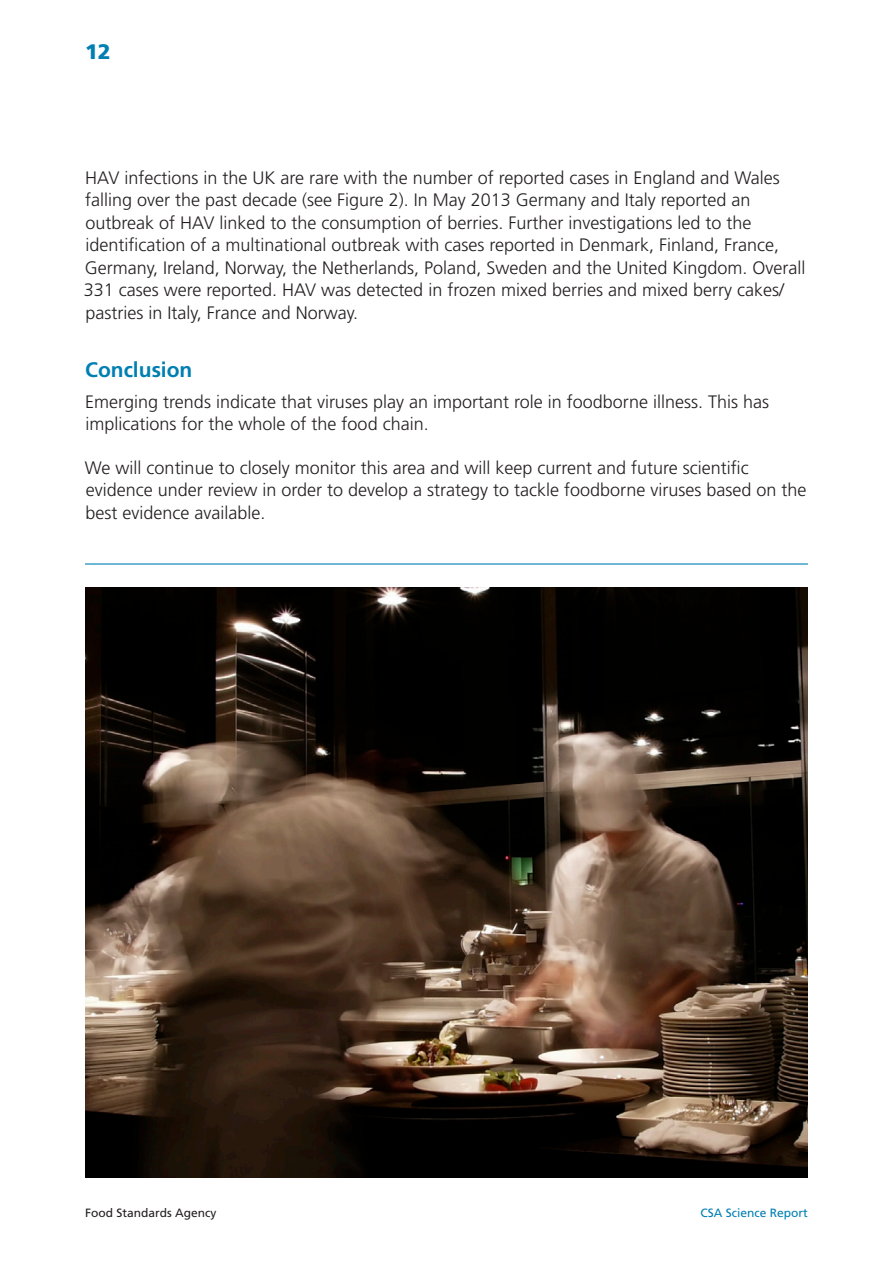
<style>
.page{position:relative;width:893px;height:1263px;background:#fff}
.page>*{position:absolute;margin:0;border:0;box-sizing:border-box;transform-origin:0 0}
.HEAD_2{font:700 21px "Frutiger";color:#007fb2}
.t1{font:900 21px "Frutiger";color:#007fb2}
.BODY_COPY{font:300 18px/22.5px "Frutiger";color:#231f20}
.t2{font:12px "Frutiger";color:#231f20}
.t3{font:12px "Frutiger";color:#007fb2}
</style>
<div class="page">
<img style="left:85px;top:587px;width:723px;height:591px">
<hr style="left:85px;top:563px;width:723px;height:2px;background:#007fb2">
<p class="t1" style="left:85px;top:39px;width:27px">12</p>
<p class="BODY_COPY" style="left:84px;top:166px;width:723px">HAV infections in the UK are rare with the number of reported cases in England and Wales falling over the past decade (see Figure 2). In May 2013 Germany and Italy reported an outbreak of HAV linked to the consumption of berries. Further investigations led to the identification of a multinational outbreak with cases reported in Denmark, Finland, France, Germany, Ireland, Norway, the Netherlands, Poland, Sweden and the United Kingdom. Overall 331 cases were reported. HAV was detected in frozen mixed berries and mixed berry cakes/ pastries in Italy, France and Norway.</p>
<p class="HEAD_2" style="left:85px;top:357px;width:109px">Conclusion</p>
<p class="BODY_COPY" style="left:85px;top:390px;width:685px">Emerging trends indicate that viruses play an important role in foodborne illness. This has implications for the whole of the food chain.</p>
<p class="BODY_COPY" style="left:85px;top:457px;width:723px">We will continue to closely monitor this area and will keep current and future scientific evidence under review in order to develop a strategy to tackle foodborne viruses based on the best evidence available.</p>
<p class="t2" style="left:85px;top:1205px;width:133px">Food Standards Agency</p>
<p class="t3" style="left:701px;top:1205px;width:109px">CSA Science Report</p>
</div>
